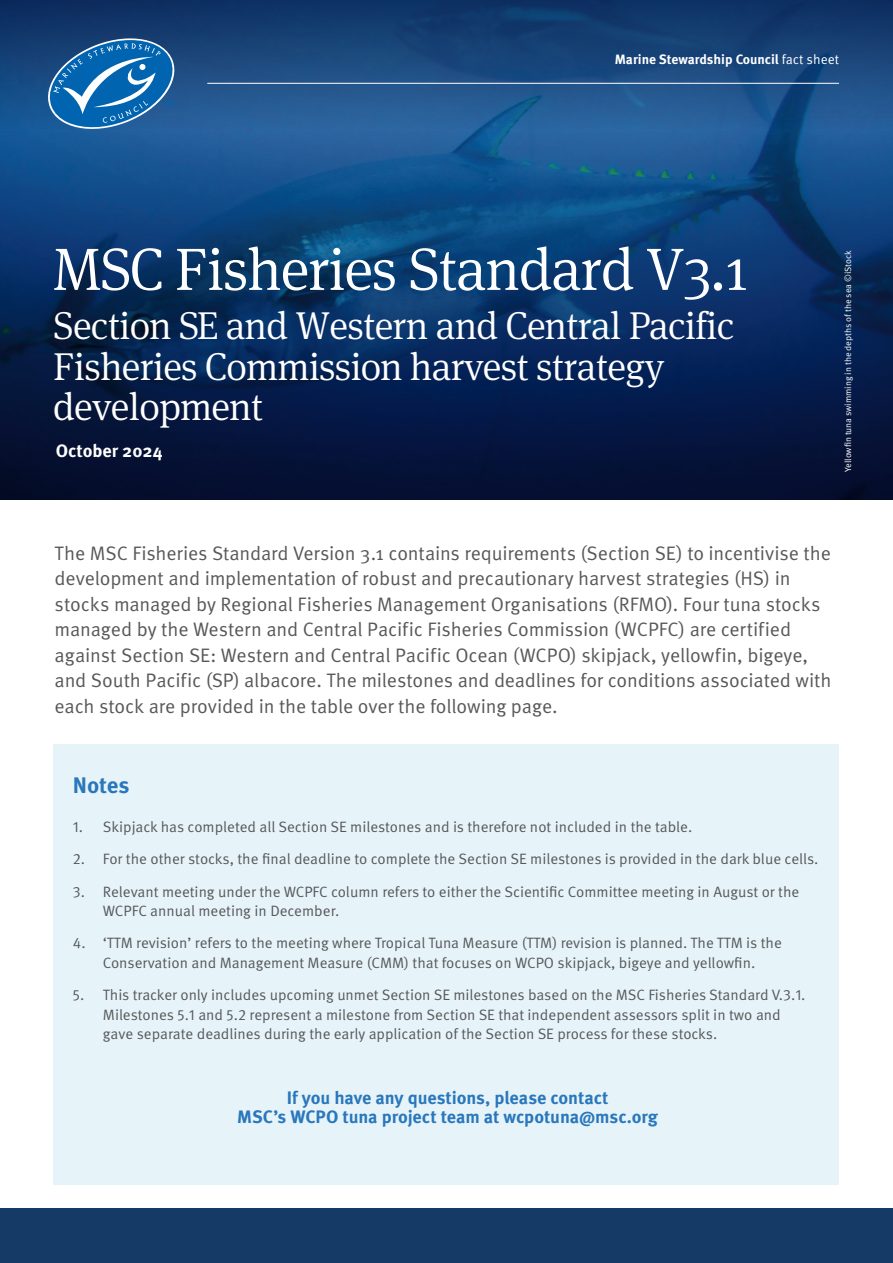
<style>
.page{position:relative;width:893px;height:1263px;background:#fff}
.page>*{position:absolute;margin:0;border:0;box-sizing:border-box;transform-origin:0 0}
.t1{font:300 60px "Meta Serif Pro";letter-spacing:-.02em;color:#fff}
.t2{font:300 39px/40.5px "Meta Serif Pro";letter-spacing:-.02em;color:#fff}
.Body_copy{font:700 22.5px "Meta Pro";letter-spacing:-.005em;color:#2a77bc}
.Body_copy-2{font:19.5px/25.5px "Meta Pro";letter-spacing:-.01em;color:#57585a}
.Body_copy-3{font:700 18px/19.5px "Meta Pro";letter-spacing:-.005em;color:#2a77bc;text-align:center}
.t3{font:700 18px "Meta Pro";color:#fff}
.Subtitle{font:15px/19.5px "Meta Pro";color:#57585a}
.t4{font:700 13.5px "Meta Pro";color:#fff}
.Grean_Header{font:9px "Meta Pro";letter-spacing:-.005em;color:#fff}
.s1{font-weight:400}
</style>
<div class="page">
<svg style="left:0;top:129px;width:893px;height:371px;background:#0a2f61"></svg>
<svg style="left:0;top:0;width:893px;height:129px;background:#1a487d"></svg>
<hr style="left:207px;top:83px;width:632px;height:1px;background:#fff">
<svg style="left:42px;top:32px;width:139px;height:103px;background:#2a6da8"></svg>
<div style="left:54px;top:744px;width:785px;height:440px;background:#e6f4f9"></div>
<div style="left:0;top:1209px;width:893px;height:54px;background:#163a66"></div>
<p class="t4" style="left:615px;top:51px;width:226px">Marine Stewardship Council <span class="s1">fact sheet</span></p>
<p class="t1" style="left:53px;top:226px;width:697px">MSC Fisheries Standard V3.1</p>
<p class="t2" style="left:53px;top:304px;width:683px">Section SE and Western and Central Pacific<br>Fisheries Commission harvest strategy development</p>
<p class="t3" style="left:56px;top:439px;width:108px">October 2024</p>
<p class="Grean_Header" style="left:842px;top:472px;width:223px;rotate:-90deg">Yellowfin tuna swimming in the depths of the sea ©iStock</p>
<p class="Body_copy-2" style="left:55px;top:541px;width:778px">The MSC Fisheries Standard Version 3.1 contains requirements (Section SE) to incentivise the development and implementation of robust and precautionary harvest strategies (HS) in stocks managed by Regional Fisheries Management Organisations (RFMO). Four tuna stocks managed by the Western and Central Pacific Fisheries Commission (WCPFC) are certified against Section SE: Western and Central Pacific Ocean (WCPO) skipjack, yellowfin, bigeye, and South Pacific (SP) albacore. The milestones and deadlines for conditions associated with each stock are provided in the table over the following page.</p>
<p class="Body_copy" style="left:73px;top:771px;width:58px">Notes</p>
<p class="Subtitle" style="left:73px;top:817px;width:621px">1. Skipjack has completed all Section SE milestones and is therefore not included in the table.</p>
<p class="Subtitle" style="left:73px;top:850px;width:747px">2. For the other stocks, the final deadline to complete the Section SE milestones is provided in the dark blue cells.</p>
<p class="Subtitle" style="left:103px;top:882px;width:698px;text-indent:-30px">3. Relevant meeting under the WCPFC column refers to either the Scientific Committee meeting in August or the<br>WCPFC annual meeting in December.</p>
<p class="Subtitle" style="left:73px;top:934px;width:710px;text-align:center">4. ‘TTM revision’ refers to the meeting where Tropical Tuna Measure (TTM) revision is planned. The TTM is the<br>Conservation and Management Measure (CMM) that focuses on WCPO skipjack, bigeye and yellowfin.</p>
<p class="Subtitle" style="left:103px;top:985px;width:704px;text-indent:-30px">5. This tracker only includes upcoming unmet Section SE milestones based on the MSC Fisheries Standard V.3.1.<br>Milestones 5.1 and 5.2 represent a milestone from Section SE that independent assessors split in two and gave separate deadlines during the early application of the Section SE process for these stocks.</p>
<p class="Body_copy-3" style="left:237px;top:1088px;width:422px">If you have any questions, please contact<br>MSC’s WCPO tuna project team at wcpotuna@msc.org</p>
</div>
